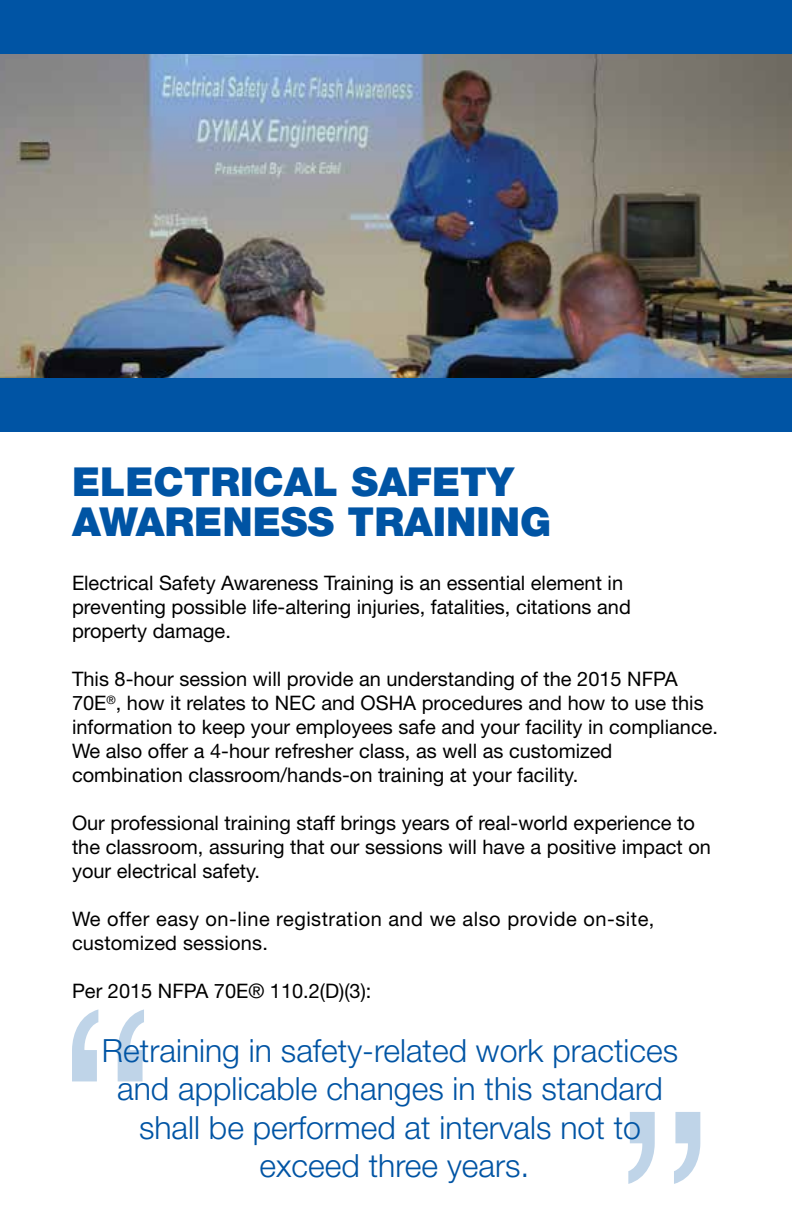
<style>
.page{position:relative;width:792px;height:1224px;background:#fff}
.page>*{position:absolute;margin:0;border:0;box-sizing:border-box;transform-origin:0 0}
.t1{font:900 40px/40px "Helvetica Neue LT Std";color:#0054a4}
.t2{font:300 32px/38.4px "Helvetica Neue LT Std";color:#0054a4;text-align:center}
.t3{font:20px/24px "Helvetica Neue LT Std";color:#000}
.t4{font:20px/24px "Helvetica Neue LT Std";letter-spacing:.025em;color:#000}
</style>
<div class="page">
<svg style="left:72px;top:1009px;width:72px;height:72px"></svg>
<svg style="left:628px;top:1112px;width:72px;height:72px"></svg>
<img style="left:0;top:54px;width:792px;height:324px">
<div style="left:0;top:0;width:792px;height:54px;background:#0054a4"></div>
<div style="left:0;top:378px;width:792px;height:54px;background:#0054a4"></div>
<h1 class="t1" style="left:72px;top:462px;width:481px">ELECTRICAL SAFETY<br>AWARENESS TRAINING</h1>
<p class="t3" style="left:72px;top:571px;width:560px">Electrical Safety Awareness Training is an essential element in preventing possible life-altering injuries, fatalities, citations and property damage.</p>
<p class="t3" style="left:72px;top:667px;width:648px">This 8-hour session will provide an understanding of the 2015 NFPA 70E<sup>®</sup>, how it relates to NEC and OSHA procedures and how to use this information to keep your employees safe and your facility in compliance.<br>We also offer a 4-hour refresher class, as well as customized combination classroom/hands-on training at your facility.</p>
<p class="t3" style="left:72px;top:811px;width:641px">Our professional training staff brings years of real-world experience to the classroom, assuring that our sessions will have a positive impact on your electrical safety.</p>
<p class="t4" style="left:72px;top:907px;width:584px">We offer easy on-line registration and we also provide on-site, customized sessions.</p>
<p class="t3" style="left:72px;top:979px;width:301px">Per 2015 NFPA 70E® 110.2(D)(3):</p>
<h2 class="t2" style="left:102px;top:1031px;width:578px">Retraining in safety-related work practices and applicable changes in this standard shall be performed at intervals not to exceed three years.</h2>
</div>
